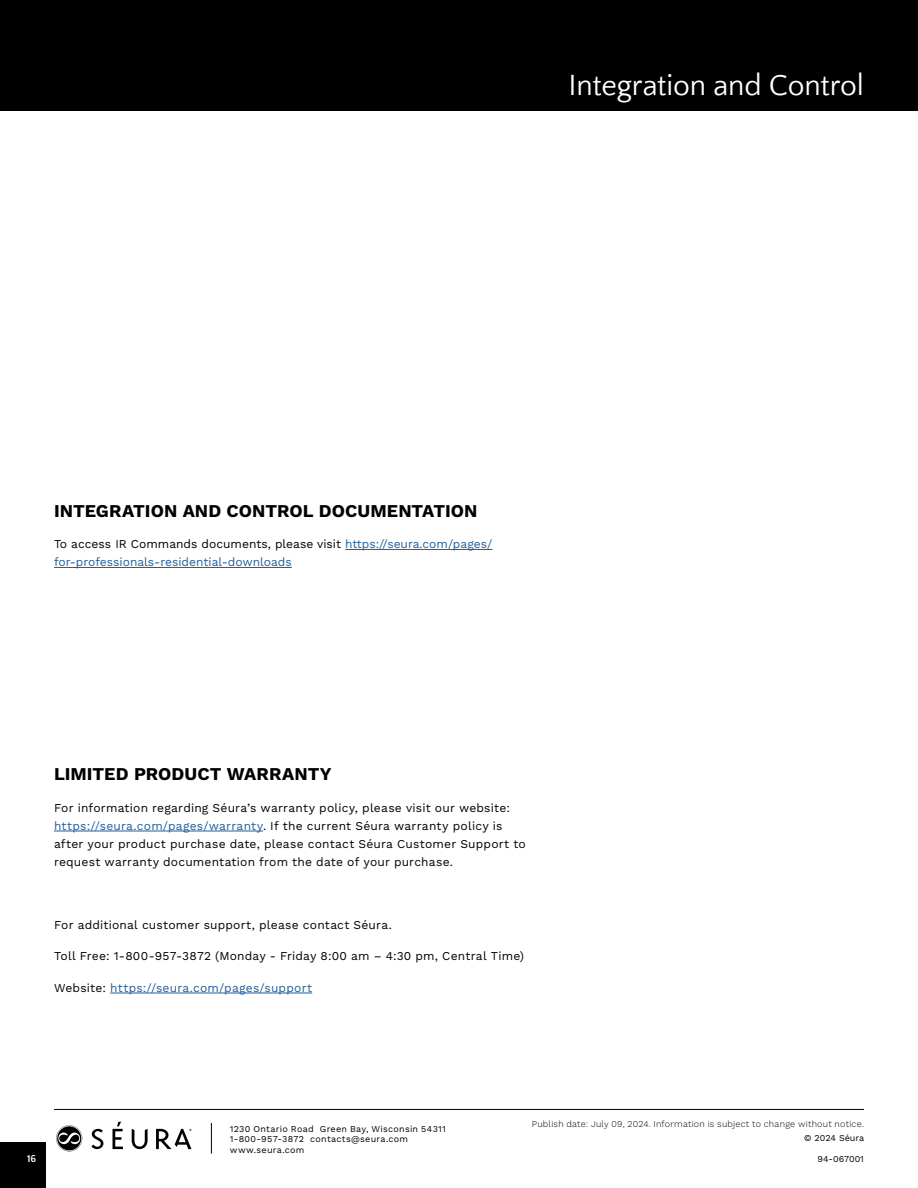
<style>
.page{position:relative;width:918px;height:1188px;background:#fff}
.page>*{position:absolute;margin:0;border:0;box-sizing:border-box;transform-origin:0 0}
.t1{font:30px "Quattrocento Sans";letter-spacing:-.01em;color:#fff}
.t2{font:700 18px "Work Sans";color:#000}
.t3{font:12px/18px "Work Sans";letter-spacing:.015em;color:#000}
.t4{font:12px/18px "Work Sans";color:#215e9e}
.t5{font:700 10.5px "Quattrocento Sans";color:#fff}
.t6{font:9px/10.8px "Work Sans";letter-spacing:.025em;color:#000}
.t7{font:300 9px "Work Sans";letter-spacing:.025em;color:#000}
.t8{font:9px "Work Sans";color:#000}
.s1{color:#000}
.s2{color:#215e9e}
</style>
<div class="page">
<div style="left:0;top:1142px;width:46px;height:46px;background:#000"></div>
<div style="left:0;top:0;width:918px;height:111px;background:#000"></div>
<hr style="left:345px;top:549px;width:147px;height:1px;background:#215e9e">
<hr style="left:54px;top:567px;width:238px;height:1px;background:#215e9e">
<hr style="left:54px;top:831px;width:209px;height:1px;background:#215e9e">
<hr style="left:110px;top:993px;width:202px;height:1px;background:#215e9e">
<hr style="left:211px;top:1123px;width:1px;height:31px;background:#000">
<svg style="left:56px;top:1125px;width:26px;height:26px"></svg>
<svg style="left:91px;top:1129px;width:12px;height:20px"></svg>
<svg style="left:132px;top:1129px;width:16px;height:20px"></svg>
<svg style="left:113px;top:1122px;width:10px;height:27px"></svg>
<svg style="left:156px;top:1129px;width:35px;height:20px"></svg>
<hr style="left:54px;top:1109px;width:810px;height:1px;background:#000">
<h1 class="t1" style="left:569px;top:70px;width:297px">Integration and Control</h1>
<h2 class="t2" style="left:54px;top:500px;width:425px">INTEGRATION AND CONTROL DOCUMENTATION</h2>
<p class="t4" style="left:54px;top:536px;width:440px"><span class="s1">To access IR Commands documents, please visit</span> https://seura.com/pages/ for-professionals-residential-downloads</p>
<h2 class="t2" style="left:54px;top:764px;width:279px">LIMITED PRODUCT WARRANTY</h2>
<p class="t3" style="left:54px;top:799px;width:473px">For information regarding Séura’s warranty policy, please visit our website: <span class="s2">https://seura.com/pages/warranty</span>. If the current Séura warranty policy is after your product purchase date, please contact Séura Customer Support to request warranty documentation from the date of your purchase.</p>
<p class="t3" style="left:54px;top:916px;width:339px">For additional customer support, please contact Séura.</p>
<p class="t3" style="left:54px;top:948px;width:472px">Toll Free: 1-800-957-3872 (Monday - Friday 8:00 am – 4:30 pm, Central Time)</p>
<p class="t4" style="left:54px;top:979px;width:260px"><span class="s1">Website:</span> https://seura.com/pages/support</p>
<p class="t5" style="left:27px;top:1153px;width:11px">16</p>
<p class="t6" style="left:230px;top:1124px;width:217px">1230 Ontario Road Green Bay, Wisconsin 54311<br>1-800-957-3872 contacts@seura.com www.seura.com</p>
<p class="t7" style="left:532px;top:1119px;width:334px">Publish date: July 09, 2024. Information is subject to change without notice.</p>
<p class="t8" style="left:804px;top:1133px;width:62px">© 2024 Séura</p>
<p class="t8" style="left:817px;top:1153px;width:48px">94-067001</p>
</div>
